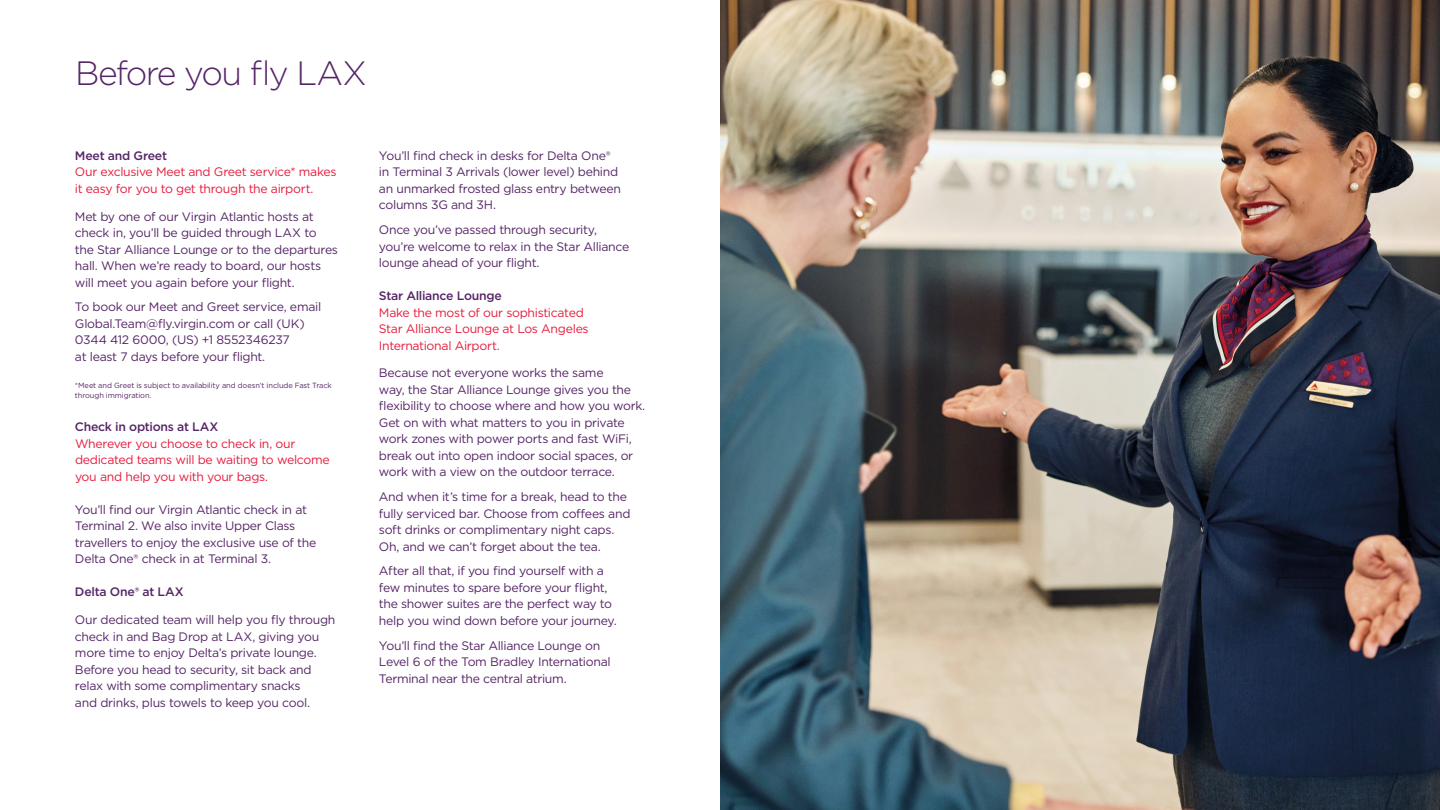
<style>
.page{position:relative;width:1440px;height:810px;background:#fff}
.page>*{position:absolute;margin:0;border:0;box-sizing:border-box;transform-origin:0 0}
.Intro__Destination{font:300 33.75px "Gotham";letter-spacing:-.05em;color:#552566}
.t1{font:12.23px/16.5px "Gotham";letter-spacing:-.025em;color:#552566}
.t2{font:12.23px/16.5px "Gotham";letter-spacing:-.025em;color:#e51c3c}
.t3{font:500 12.23px "Gotham";letter-spacing:-.02em;color:#552566}
.t4{font:7.5px/10.5px "Gotham";letter-spacing:-.015em;color:#552566}
</style>
<div class="page">
<img style="left:720px;top:0;width:720px;height:810px">
<p class="Intro__Destination" style="left:75px;top:52px;width:293px">Before you fly LAX</p>
<p class="t3" style="left:75px;top:147px;width:94px">Meet and Greet</p>
<p class="t2" style="left:75px;top:163px;width:263px">Our exclusive Meet and Greet service* makes it easy for you to get through the airport.</p>
<p class="t1" style="left:75px;top:208px;width:265px">Met by one of our Virgin Atlantic hosts at check in, you’ll be guided through LAX to the Star Alliance Lounge or to the departures hall. When we’re ready to board, our hosts will meet you again before your flight.</p>
<p class="t1" style="left:75px;top:298px;width:248px">To book our Meet and Greet service, email Global.Team@fly.virgin.com or call (UK)<br>0344 412 6000, (US) +1 8552346237<br>at least 7 days before your flight.</p>
<p class="t4" style="left:75px;top:380px;width:258px">*Meet and Greet is subject to availability and doesn’t include Fast Track through immigration.</p>
<p class="t3" style="left:75px;top:419px;width:145px">Check in options at LAX</p>
<p class="t2" style="left:75px;top:435px;width:256px">Wherever you choose to check in, our dedicated teams will be waiting to welcome you and help you with your bags.</p>
<p class="t1" style="left:75px;top:501px;width:243px">You’ll find our Virgin Atlantic check in at Terminal 2. We also invite Upper Class travellers to enjoy the exclusive use of the Delta One® check in at Terminal 3.</p>
<p class="t3" style="left:75px;top:584px;width:110px">Delta One® at LAX</p>
<p class="t1" style="left:75px;top:611px;width:262px">Our dedicated team will help you fly through check in and Bag Drop at LAX, giving you more time to enjoy Delta’s private lounge.<br>Before you head to security, sit back and relax with some complimentary snacks<br>and drinks, plus towels to keep you cool.</p>
<p class="t1" style="left:379px;top:147px;width:244px">You’ll find check in desks for Delta One® in Terminal 3 Arrivals (lower level) behind an unmarked frosted glass entry between columns 3G and 3H.</p>
<p class="t1" style="left:379px;top:221px;width:252px">Once you’ve passed through security, you’re welcome to relax in the Star Alliance lounge ahead of your flight.</p>
<p class="t3" style="left:379px;top:288px;width:124px">Star Alliance Lounge</p>
<p class="t2" style="left:379px;top:304px;width:211px">Make the most of our sophisticated<br>Star Alliance Lounge at Los Angeles<br>International Airport.</p>
<p class="t1" style="left:379px;top:364px;width:268px">Because not everyone works the same<br>way, the Star Alliance Lounge gives you the flexibility to choose where and how you work.<br>Get on with what matters to you in private work zones with power ports and fast WiFi, break out into open indoor social spaces, or work with a view on the outdoor terrace.</p>
<p class="t1" style="left:379px;top:488px;width:253px">And when it’s time for a break, head to the fully serviced bar. Choose from coffees and soft drinks or complimentary night caps.<br>Oh, and we can’t forget about the tea.</p>
<p class="t1" style="left:379px;top:562px;width:239px">After all that, if you find yourself with a few minutes to spare before your flight, the shower suites are the perfect way to help you wind down before your journey.</p>
<p class="t1" style="left:379px;top:637px;width:233px">You’ll find the Star Alliance Lounge on<br>Level 6 of the Tom Bradley International<br>Terminal near the central atrium.</p>
</div>
